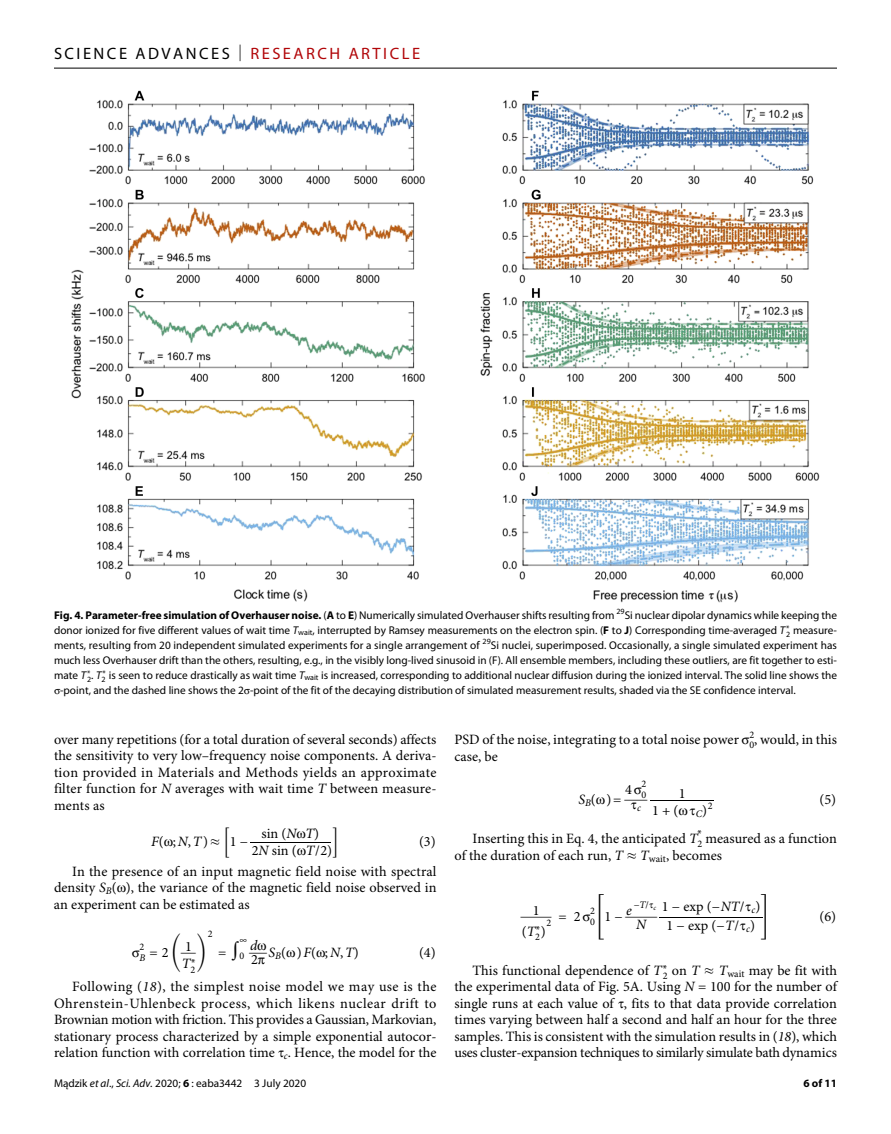
<style>
.page{position:relative;width:891px;height:1134px;background:#fff}
.page>*{position:absolute;margin:0;border:0;box-sizing:border-box;transform-origin:0 0}
.t1{font:16.5px "Myriad Pro";letter-spacing:.15em;color:#000}
.t2{font:16.35px "STIX Size Two Sym";color:#000;scale:.88 1}
.t3{font:15.9px "STIX Size Three Sym";color:#000;scale:.9 1}
.t4{font:14.85px "STIX Size Four Sym";color:#000;scale:.96 1}
.t5{font:14.25px/16.5px "Minion Pro";color:#000;text-align:justify}
.t6{font:italic 14.25px "Minion Pro";color:#000}
.t7{font:11.25px/15px "Myriad Pro";color:#000}
.t8{font:700 11.25px "Myriad Pro";color:#000}
.t9{font:10.05px "Minion Pro";color:#000}
.t10{font:10.05px "Myriad Pro";color:#000}
.t11{font:italic 10.05px "Minion Pro";color:#000}
.t12{font:9.3px "STIX General";color:#000;scale:3.4 1}
.t13{font:9.3px "STIX General";color:#000;scale:2.64 1}
.t14{font:9.3px "STIX General";color:#000;scale:9.37 1}
.t15{font:9.3px "STIX General";color:#000;scale:4.57 1}
.t16{font:9.3px "STIX General";color:#000;scale:4.73 1}
.t17{font:7.95px "Myriad Pro";color:#000}
.s1{font-weight:300}
.s2{color:#b10508}
.s3{font-weight:700}
.s4{font-style:italic}
.s5{font-size:11.25px}
.s6{font-style:italic;font-size:11.25px}
.s7{font-family:"STIX Size Two Sym";font-size:16.35px}
.s8{font-family:"STIX General";font-size:9.3px}
.s9{font-size:19.95px}
.s10{font-family:"Minion Pro";font-style:italic;font-size:10.05px}
.s11{font-family:"Minion Pro";font-size:14.25px}
</style>
<div class="page">
<hr style="left:54px;top:68px;width:783px;height:1px;background:#000">
<img style="left:71px;top:90px;width:749px;height:512px">
<p class="t1" style="left:54px;top:40px;width:368px">SCIENCE ADVANCES <span class="s1">|</span> <span class="s2">RESEARCH ARTICLE</span></p>
<p class="t7" style="left:54px;top:608px;width:785px"><span class="s3">Fig. 4. Parameter-free simulation of Overhauser noise.</span> (<span class="s3">A</span> to <span class="s3">E</span>) Numerically simulated Overhauser shifts resulting from <sup>29</sup>Si nuclear dipolar dynamics while keeping the donor ionized for five different values of wait time <span class="s4">T</span><sub>wait</sub>, interrupted by Ramsey measurements on the electron spin. (<span class="s3">F</span> to <span class="s3">J</span>) Corresponding time-averaged <span class="s4">T</span> <sub>2</sub></p>
<p class="t7" style="left:54px;top:623px;width:785px;text-align:justify;text-indent:732px"><sup>*</sup> measure&shy;ments, resulting from 20 independent simulated experiments for a single arrangement of <sup>29</sup>Si nuclei, superimposed. Occasionally, a single simulated experiment has much less Overhauser drift than the others, resulting, e.g., in the visibly long-lived sinusoid in (F). All ensemble members, including these outliers, are fit together to esti&shy;mate <span class="s4">T</span> <sub>2</sub></p>
<p class="t7" style="left:102px;top:668px;width:736px"><sup>*</sup> is seen to reduce drastically as wait time <span class="s4">T</span><sub>wait</sub> is increased, corresponding to additional nuclear diffusion during the ionized interval. The solid line shows the</p>
<p class="t7" style="left:54px;top:683px;width:743px">▲-point, and the dashed line shows the 2▲-point of the fit of the decaying distribution of simulated measurement results, shaded via the SE confidence interval.</p>
<p class="t17" style="left:87px;top:670px;width:20px">*<span class="s5">.</span> <span class="s6">T</span>2</p>
<p class="t5" style="left:54px;top:732px;width:384px">over many repetitions (for a total duration of several seconds) affects the sensitivity to very low–frequency noise components. A deriva&shy;tion provided in Materials and Methods yields an approximate filter function for <span class="s4">N</span> averages with wait time <span class="s4">T</span> between measure&shy;ments as</p>
<p class="t5" style="left:151px;top:835px;width:180px"><span class="s4">F</span>( ;<span class="s4">N</span>,<span class="s4">T</span>)≈ <span class="s7">[</span>1−  <span class="s8">─</span></p>
<p class="t5" style="left:252px;top:826px;width:82px;line-height:17.2px;text-align:center">sin (<span class="s4">N T</span>)<br>2<span class="s4">N</span> sin ( <span class="s4">T</span>/2)</p>
<p class="t2" style="left:333px;top:838px;width:9px">]</p>
<p class="t5" style="left:72px;top:828px;width:366px;line-height:29.2px;text-align:right">(3)<br>In the presence of an input magnetic field noise with spectral</p>
<p class="t5" style="left:54px;top:881px;width:384px">density <span class="s4">S</span><sub>B</sub>( ), the variance of the magnetic field noise observed in an experiment can be estimated as</p>
<p class="t11" style="left:132px;top:951px;width:15px">▲B</p>
<p class="t3" style="left:197px;top:951px;width:13px">)</p>
<p class="t9" style="left:208px;top:927px;width:6px">2</p>
<p class="t5" style="left:140px;top:945px;width:30px"><sup>2</sup>=2</p>
<p class="t3" style="left:170px;top:951px;width:13px">(</p>
<p class="t5" style="left:181px;top:938px;width:16px;line-height:18px">1<sub>─<br></sub><span class="s4">T</span><sub>2</sub></p>
<p class="t9" style="left:239px;top:934px;width:9px">∞</p>
<p class="t13" style="left:250px;top:946px;width:8px">─<sup>d</sup></p>
<p class="t5" style="left:251px;top:953px;width:8px">2</p>
<p class="t5" style="left:218px;top:945px;width:28px">= <span class="s9">∫</span><sub>0</sub></p>
<p class="t5" style="left:269px;top:945px;width:92px"><span class="s4">S</span><sub>B</sub>( )<span class="s4">F</span>( ;<span class="s4">N</span>,<span class="s4">T</span>)</p>
<p class="t5" style="left:419px;top:945px;width:18px">(4)</p>
<p class="t5" style="left:54px;top:980px;width:384px;text-indent:18px">Following (<span class="s4">18</span>), the simplest noise model we may use is the Ohrenstein-Uhlenbeck process, which likens nuclear drift to Brownian motion with friction. This provides a Gaussian, Markovian, stationary process characterized by a simple exponential autocor&shy;relation function with correlation time ▼<sub>c</sub>. Hence, the model for the</p>
<p class="t10" style="left:191px;top:954px;width:6px">*</p>
<p class="t7" style="left:54px;top:1076px;width:254px">Mądzik <span class="s4">et al</span>., <span class="s4">Sci. Adv.</span> 2020; <span class="s3">6</span> : eaba3442 3 July 2020</p>
<p class="t5" style="left:749px;top:733px;width:89px"><sup>2</sup>, would, in this</p>
<p class="t5" style="left:454px;top:733px;width:301px">PSD of the noise, integrating to a total noise power ▲<sub>0</sub></p>
<p class="t5" style="left:454px;top:749px;width:45px">case, be</p>
<p class="t9" style="left:642px;top:778px;width:6px">2</p>
<p class="t12" style="left:625px;top:793px;width:8px">─▼ <span class="s10">c</span></p>
<p class="t5" style="left:625px;top:782px;width:23px">4 ▲<sub>0</sub></p>
<p class="t14" style="left:652px;top:793px;width:8px">─<sup>1</sup></p>
<p class="t5" style="left:652px;top:804px;width:62px">1 + ( ▼<sub>C</sub>)<sup>2</sup></p>
<p class="t5" style="left:578px;top:792px;width:46px"><span class="s4">S</span><sub>B</sub>( )= </p>
<p class="t5" style="left:820px;top:792px;width:18px">(5)</p>
<p class="t5" style="left:454px;top:831px;width:384px;line-height:17.1px;text-indent:243px"><sup>*</sup> measured as a function of the duration of each run, <span class="s4">T</span> ≈ <span class="s4">T</span><sub>wait</sub>, becomes</p>
<p class="t5" style="left:473px;top:831px;width:231px">Inserting this in Eq. 4, the anticipated <span class="s4">T</span><sub>2</sub></p>
<p class="t4" style="left:595px;top:919px;width:11px">[</p>
<p class="t5" style="left:604px;top:909px;width:53px">1 −  <sup>e</sup> <sup>−</sup><sup>T</sup><sup>/</sup>▼<sup>c</sup></p>
<p class="t5" style="left:662px;top:899px;width:100px;line-height:18.1px;text-align:center">1 − exp (−<span class="s4">NT</span>/ ▼<sub>c</sub>)<br>1 − exp (−<span class="s4">T</span>/ ▼<sub>c</sub>)</p>
<p class="t4" style="left:761px;top:919px;width:11px">]</p>
<p class="t15" style="left:521px;top:910px;width:8px">─<sup>1</sup></p>
<p class="t5" style="left:522px;top:924px;width:20px">(<span class="s4">T</span><sub>2</sub></p>
<p class="t9" style="left:590px;top:905px;width:6px">2</p>
<p class="t9" style="left:546px;top:916px;width:50px">2 <sup>=</sup> <sup>2</sup> ▲0</p>
<p class="t16" style="left:626px;top:910px;width:30px">──</p>
<p class="t6" style="left:636px;top:915px;width:12px">N</p>
<p class="t10" style="left:536px;top:921px;width:11px">* <span class="s11">)</span></p>
<p class="t5" style="left:820px;top:909px;width:18px">(6)</p>
<p class="t5" style="left:473px;top:963px;width:197px">This functional dependence of <span class="s4">T</span><sub>2</sub></p>
<p class="t5" style="left:455px;top:963px;width:384px;text-indent:208px"><sup>*</sup> on <span class="s4">T</span> ≈ <span class="s4">T</span><sub>wait</sub> may be fit with the experimental data of Fig. 5A. Using <span class="s4">N</span> = 100 for the number of single runs at each value of ▼, fits to that data provide correlation times varying between half a second and half an hour for the three samples. This is consistent with the simulation results in (<span class="s4">18</span>), which uses cluster-expansion techniques to similarly simulate bath dynamics</p>
<p class="t8" style="left:803px;top:1074px;width:35px">6 of 11</p>
</div>
